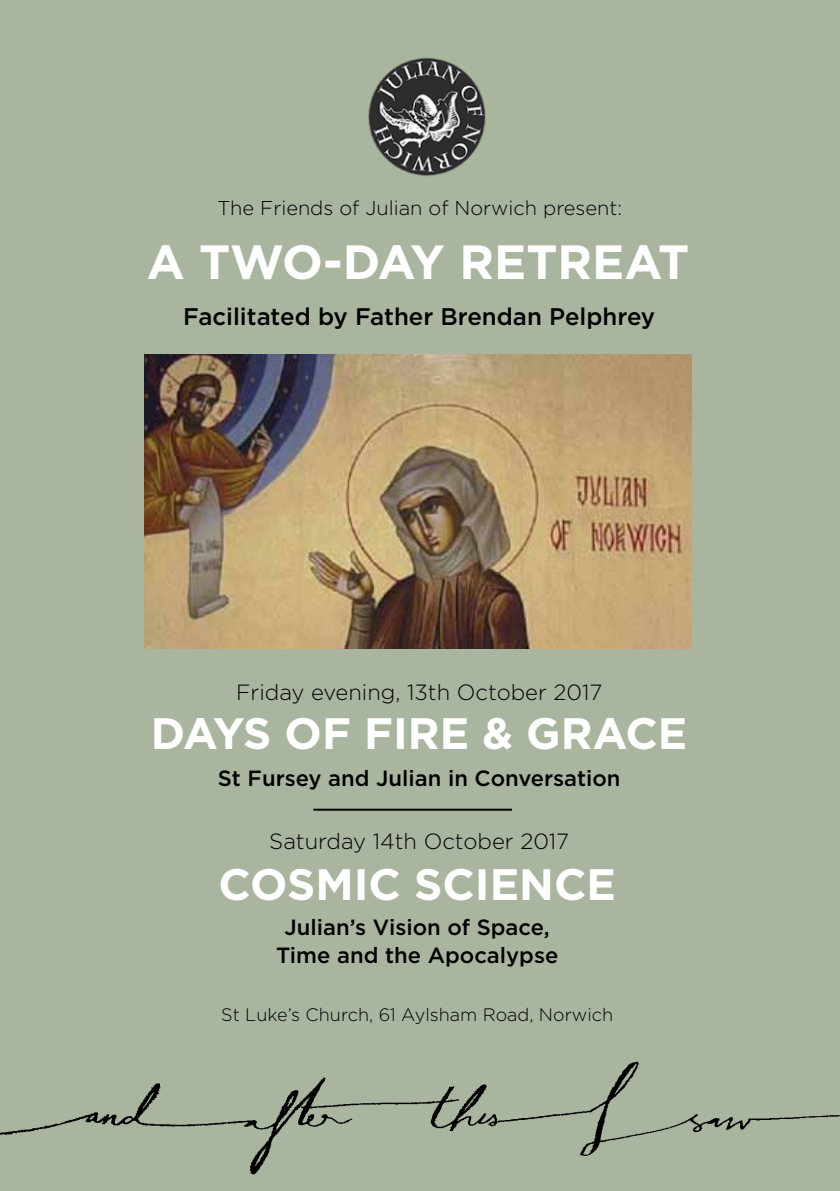
<style>
.page{position:relative;width:840px;height:1191px;background:#fff}
.page>*{position:absolute;margin:0;border:0;box-sizing:border-box;transform-origin:0 0}
.t1{font:700 48px "Gotham";color:#fff}
.t2{font:700 44px "Gotham";color:#fff}
.t3{font:500 24px "Gotham";color:#000}
.t4{font:500 22px/28px "Gotham";color:#000;text-align:center}
.t5{font:300 22px "Gotham";color:#000}
.t6{font:300 20px "Gotham";color:#000}
.t7{font:300 18px "Gotham";color:#000}
</style>
<div class="page">
<div style="left:0;top:0;width:839px;height:1191px;background:#a9b59f"></div>
<img style="left:368px;top:57px;width:118px;height:119px">
<img style="left:145px;top:354px;width:546px;height:294px">
<hr style="left:313px;top:808px;width:198px;height:2px;background:#000">
<img style="left:0;top:1061px;width:839px;height:114px">
<p class="t6" style="left:217px;top:196px;width:406px">The Friends of Julian of Norwich present:</p>
<h1 class="t1" style="left:147px;top:230px;width:543px">A TWO-DAY RETREAT</h1>
<p class="t3" style="left:183px;top:301px;width:473px">Facilitated by Father Brendan Pelphrey</p>
<p class="t5" style="left:236px;top:678px;width:367px">Friday evening, 13th October 2017</p>
<h2 class="t2" style="left:151px;top:704px;width:537px">DAYS OF FIRE &amp; GRACE</h2>
<p class="t4" style="left:218px;top:764px;width:404px">St Fursey and Julian in Conversation</p>
<p class="t5" style="left:269px;top:827px;width:301px">Saturday 14th October 2017</p>
<h2 class="t2" style="left:218px;top:855px;width:399px">COSMIC SCIENCE</h2>
<p class="t4" style="left:276px;top:912px;width:283px">Julian’s Vision of Space,<br>Time and the Apocalypse</p>
<p class="t7" style="left:221px;top:1004px;width:393px">St Luke’s Church, 61 Aylsham Road, Norwich</p>
</div>
